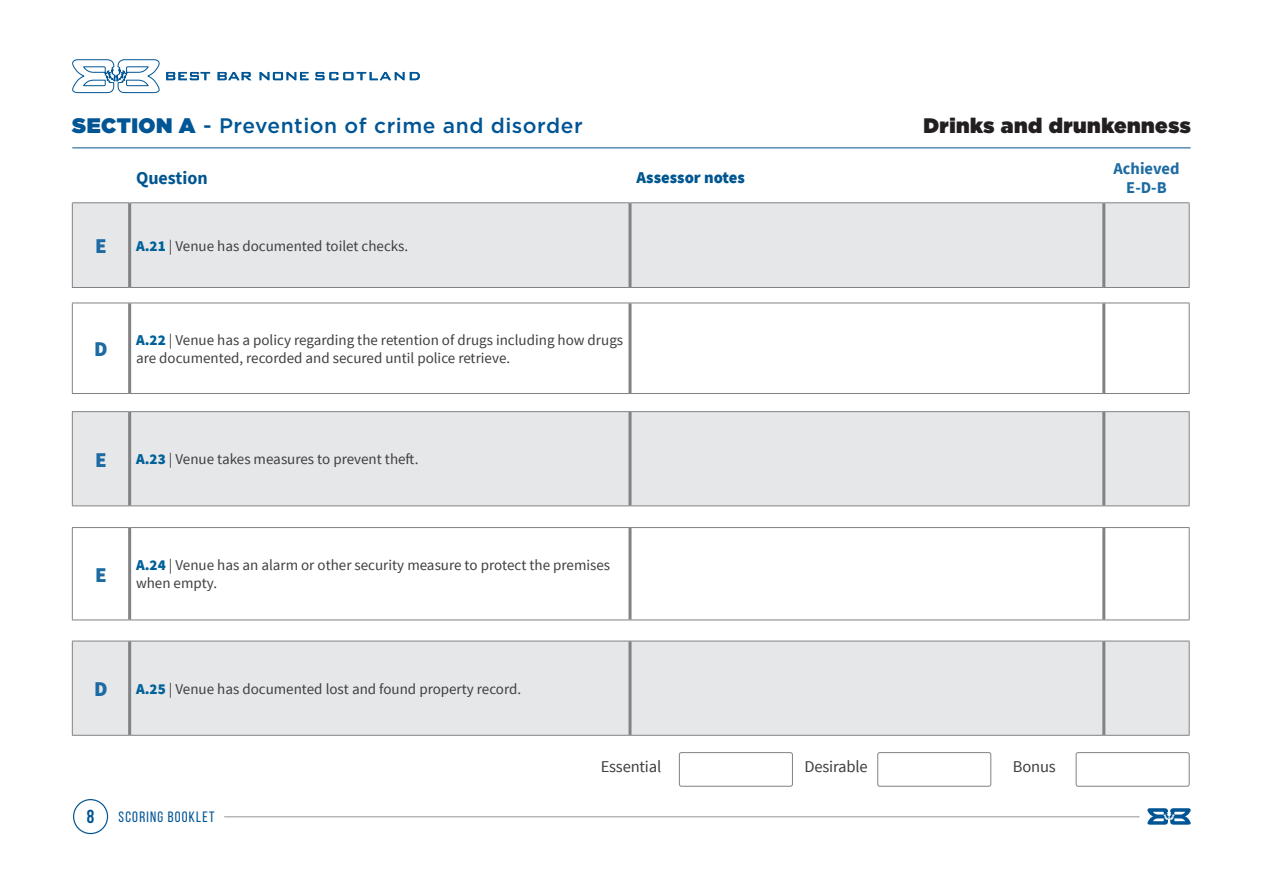
<style>
.page{position:relative;width:1263px;height:893px;background:#fff}
.page>*{position:absolute;margin:0;border:0;box-sizing:border-box;transform-origin:0 0}
.t1{font:500 21px "Gotham";letter-spacing:.025em;color:#005595}
.t2{font:900 21px "Gotham";letter-spacing:.025em;color:#231f20}
.t3{font:900 21px "Source Sans Pro";color:#1d6ba2}
.t4{font:700 18.75px "Bebas Neue";color:#005595}
.t5{font:700 18px "Source Sans Pro";color:#005690}
.t6{font:16.5px "Source Sans Pro";letter-spacing:-.01em;color:#3e3e3f}
.t7{font:900 16.5px "Source Sans Pro";color:#005690}
.t8{font:700 16.5px "Source Sans Pro";color:#1d6ba2}
.t9{font:15px/18px "Source Sans Pro";color:#3e3e3f}
.t10{font:15px "Bebas Neue";letter-spacing:.08em;color:#005595}
.s1{font-weight:900}
.s2{font-weight:900;color:#006099}
</style>
<div class="page">
<hr style="left:224px;top:816px;width:915px;height:1px;background:#939598">
<div style="left:73px;top:799px;width:35px;height:35px;border:1px solid #005595;border-radius:50%"></div>
<svg style="left:1147px;top:808px;width:44px;height:17px"></svg>
<svg style="left:315px;top:72px;width:105px;height:8px"></svg>
<svg style="left:166px;top:72px;width:142px;height:8px"></svg>
<svg style="left:72px;top:59px;width:88px;height:35px"></svg>
<hr style="left:72px;top:148px;width:1119px;height:1px;background:#005595">
<div style="left:73px;top:203px;width:1116px;height:532px;background:#e6e7e9"></div>
<svg style="left:73px;top:288px;width:1116px;height:353px"></svg>
<hr style="left:72px;top:202px;width:58px;height:1px;background:#808285">
<hr style="left:72px;top:203px;width:1px;height:84px;background:#808285">
<hr style="left:630px;top:202px;width:474px;height:1px;background:#808285">
<hr style="left:1104px;top:202px;width:85px;height:1px;background:#808285">
<hr style="left:1189px;top:203px;width:1px;height:84px;background:#808285">
<hr style="left:72px;top:303px;width:1px;height:90px;background:#808285">
<hr style="left:1189px;top:303px;width:1px;height:90px;background:#808285">
<hr style="left:72px;top:412px;width:1px;height:93px;background:#808285">
<hr style="left:1189px;top:412px;width:1px;height:93px;background:#808285">
<hr style="left:72px;top:528px;width:1px;height:92px;background:#808285">
<hr style="left:1189px;top:528px;width:1px;height:92px;background:#808285">
<hr style="left:72px;top:641px;width:1px;height:94px;background:#808285">
<hr style="left:1189px;top:641px;width:1px;height:94px;background:#808285">
<hr style="left:72px;top:735px;width:58px;height:1px;background:#808285">
<hr style="left:130px;top:735px;width:500px;height:1px;background:#808285">
<hr style="left:630px;top:735px;width:474px;height:1px;background:#808285">
<hr style="left:1104px;top:735px;width:85px;height:1px;background:#808285">
<hr style="left:130px;top:202px;width:500px;height:1px;background:#808285">
<hr style="left:628px;top:203px;width:3px;height:84px;background:#808285">
<hr style="left:628px;top:303px;width:3px;height:90px;background:#808285">
<hr style="left:628px;top:412px;width:3px;height:93px;background:#808285">
<hr style="left:628px;top:528px;width:3px;height:92px;background:#808285">
<hr style="left:628px;top:641px;width:3px;height:94px;background:#808285">
<hr style="left:128px;top:203px;width:3px;height:84px;background:#808285">
<hr style="left:128px;top:303px;width:3px;height:90px;background:#808285">
<hr style="left:128px;top:412px;width:3px;height:93px;background:#808285">
<hr style="left:128px;top:528px;width:3px;height:92px;background:#808285">
<hr style="left:128px;top:641px;width:3px;height:94px;background:#808285">
<hr style="left:1102px;top:203px;width:3px;height:84px;background:#808285">
<hr style="left:1102px;top:303px;width:3px;height:90px;background:#808285">
<hr style="left:1102px;top:412px;width:3px;height:93px;background:#808285">
<hr style="left:1102px;top:528px;width:3px;height:92px;background:#808285">
<hr style="left:1102px;top:641px;width:3px;height:94px;background:#808285">
<hr style="left:128px;top:288px;width:3px;height:15px;background:#fff">
<hr style="left:628px;top:288px;width:3px;height:15px;background:#fff">
<hr style="left:1102px;top:288px;width:3px;height:15px;background:#fff">
<hr style="left:128px;top:394px;width:3px;height:17px;background:#fff">
<hr style="left:628px;top:394px;width:3px;height:17px;background:#fff">
<hr style="left:1102px;top:394px;width:3px;height:17px;background:#fff">
<hr style="left:128px;top:506px;width:3px;height:21px;background:#fff">
<hr style="left:628px;top:506px;width:3px;height:21px;background:#fff">
<hr style="left:1102px;top:506px;width:3px;height:21px;background:#fff">
<hr style="left:128px;top:620px;width:3px;height:21px;background:#fff">
<hr style="left:628px;top:620px;width:3px;height:21px;background:#fff">
<hr style="left:1102px;top:620px;width:3px;height:21px;background:#fff">
<hr style="left:72px;top:287px;width:58px;height:1px;background:#808285">
<hr style="left:130px;top:287px;width:500px;height:1px;background:#808285">
<hr style="left:630px;top:287px;width:474px;height:1px;background:#808285">
<hr style="left:1104px;top:287px;width:85px;height:1px;background:#808285">
<hr style="left:72px;top:303px;width:58px;height:1px;background:#808285">
<hr style="left:130px;top:303px;width:500px;height:1px;background:#808285">
<hr style="left:630px;top:303px;width:474px;height:1px;background:#808285">
<hr style="left:1104px;top:303px;width:85px;height:1px;background:#808285">
<hr style="left:72px;top:393px;width:58px;height:1px;background:#808285">
<hr style="left:130px;top:393px;width:500px;height:1px;background:#808285">
<hr style="left:630px;top:393px;width:474px;height:1px;background:#808285">
<hr style="left:1104px;top:393px;width:85px;height:1px;background:#808285">
<hr style="left:72px;top:411px;width:58px;height:1px;background:#808285">
<hr style="left:130px;top:411px;width:500px;height:1px;background:#808285">
<hr style="left:630px;top:411px;width:474px;height:1px;background:#808285">
<hr style="left:1104px;top:411px;width:85px;height:1px;background:#808285">
<hr style="left:72px;top:505px;width:58px;height:1px;background:#808285">
<hr style="left:130px;top:505px;width:500px;height:1px;background:#808285">
<hr style="left:630px;top:505px;width:474px;height:1px;background:#808285">
<hr style="left:1104px;top:505px;width:85px;height:1px;background:#808285">
<hr style="left:72px;top:527px;width:58px;height:1px;background:#808285">
<hr style="left:130px;top:527px;width:500px;height:1px;background:#808285">
<hr style="left:630px;top:527px;width:474px;height:1px;background:#808285">
<hr style="left:1104px;top:527px;width:85px;height:1px;background:#808285">
<hr style="left:72px;top:620px;width:58px;height:1px;background:#808285">
<hr style="left:130px;top:620px;width:500px;height:1px;background:#808285">
<hr style="left:630px;top:620px;width:474px;height:1px;background:#808285">
<hr style="left:1104px;top:620px;width:85px;height:1px;background:#808285">
<hr style="left:72px;top:641px;width:58px;height:1px;background:#808285">
<hr style="left:130px;top:641px;width:500px;height:1px;background:#808285">
<hr style="left:630px;top:641px;width:474px;height:1px;background:#808285">
<hr style="left:1104px;top:641px;width:85px;height:1px;background:#808285">
<div style="left:679px;top:752px;width:114px;height:35px;border:1px solid #808285;border-radius:2px"></div>
<div style="left:1076px;top:752px;width:113px;height:35px;border:1px solid #808285;border-radius:2px"></div>
<div style="left:877px;top:752px;width:114px;height:35px;border:1px solid #808285;border-radius:2px"></div>
<p class="t1" style="left:72px;top:111px;width:512px"><span class="s1">SECTION A</span> - Prevention of crime and disorder</p>
<p class="t5" style="left:136px;top:166px;width:73px">Question</p>
<p class="t7" style="left:636px;top:167px;width:110px">Assessor notes</p>
<p class="t3" style="left:95px;top:231px;width:13px">E</p>
<p class="t9" style="left:136px;top:237px;width:274px"><span class="s2">A.21</span> | Venue has documented toilet checks.</p>
<p class="t3" style="left:94px;top:335px;width:15px">D</p>
<p class="t9" style="left:136px;top:331px;width:489px"><span class="s2">A.22</span> | Venue has a policy regarding the retention of drugs including how drugs are documented, recorded and secured until police retrieve.</p>
<p class="t3" style="left:95px;top:445px;width:13px">E</p>
<p class="t9" style="left:136px;top:451px;width:284px"><span class="s2">A.23</span> | Venue takes measures to prevent theft.</p>
<p class="t3" style="left:95px;top:560px;width:13px">E</p>
<p class="t9" style="left:136px;top:557px;width:476px"><span class="s2">A.24</span> | Venue has an alarm or other security measure to protect the premises when empty.</p>
<p class="t3" style="left:94px;top:674px;width:15px">D</p>
<p class="t9" style="left:136px;top:680px;width:387px"><span class="s2">A.25</span> | Venue has documented lost and found property record.</p>
<p class="t2" style="left:923px;top:110px;width:269px">Drinks and drunkenness</p>
<p class="t8" style="left:1113px;top:157px;width:68px">Achieved</p>
<p class="t8" style="left:1126px;top:177px;width:42px">E-D-B</p>
<p class="t4" style="left:87px;top:806px;width:9px">8</p>
<p class="t10" style="left:119px;top:808px;width:97px">SCORING BOOKLET</p>
<p class="t6" style="left:601px;top:757px;width:62px">Essential</p>
<p class="t6" style="left:804px;top:757px;width:65px">Desirable</p>
<p class="t6" style="left:1013px;top:757px;width:44px">Bonus</p>
</div>
